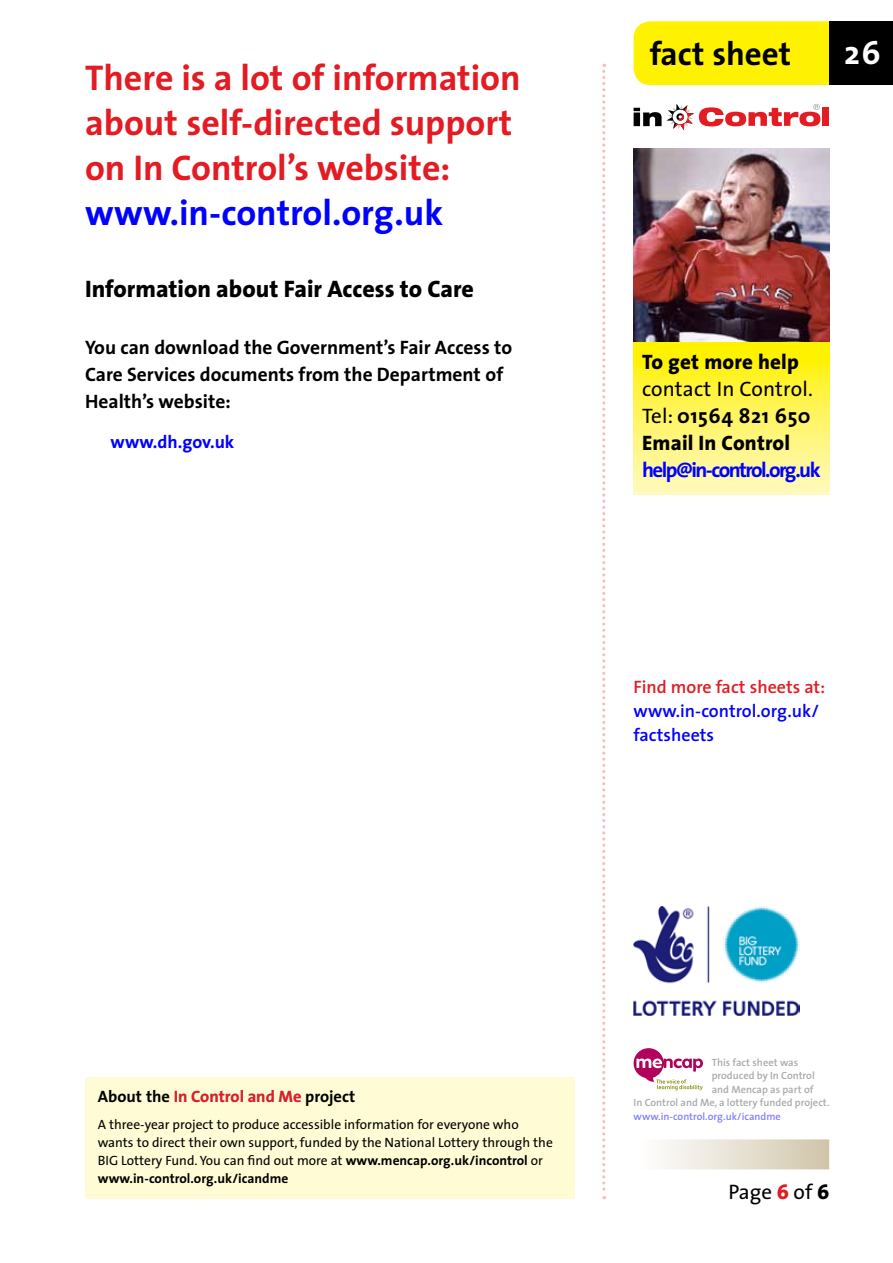
<style>
.page{position:relative;width:893px;height:1263px;background:#fff}
.page>*{position:absolute;margin:0;border:0;box-sizing:border-box;transform-origin:0 0}
.t1{font:700 36px/45px "The Sans";color:#e31b23}
.t2{font:700 36px "The Sans";color:#00f}
.t3{font:700 33px "The Sans";color:#000}
.t4{font:700 33px "The Sans";color:#fff}
.t5{font:800 24px "The Sans";color:#000}
.t6{font:21px/27px "The Sans";color:#000;text-align:justify}
.t7{font:700 21px "The Sans";letter-spacing:-.075em;color:#00f}
.t8{font:800 21px "The Sans";letter-spacing:.01em;color:#000}
.t9{font:700 19.5px/27px "The Sans";color:#000}
.t10{font:600 18px/24px "The Sans";color:#00f}
.t11{font:600 18px "The Sans";color:#e31b23}
.t12{font:700 18px "The Sans";color:#00f}
.t13{font:700 16.5px "The Sans";color:#000}
.t14{font:13.5px/18px "The Sans";color:#000}
.t15{font:600 10.5px "The Sans";color:#a7a9ac}
.t16{font:600 10.5px "The Sans";color:#8080ff}
.s1{font-weight:700}
.s2{font-weight:800}
.s3{color:#a7a9ac}
.s4{font-weight:800;color:#e31b23}
</style>
<div class="page">
<svg style="left:602px;top:64px;width:3px;height:1135px"></svg>
<div style="left:634px;top:21px;width:195px;height:64px;background:#fff200"></div>
<div style="left:650px;top:41px;width:142px;height:24px;background:#fff200"></div>
<div style="left:829px;top:21px;width:64px;height:64px;background:#000"></div>
<div style="left:823px;top:107px;width:6px;height:19px;background:#e31b23"></div>
<svg style="left:634px;top:104px;width:186px;height:26px"></svg>
<svg style="left:634px;top:341px;width:195px;height:153px"></svg>
<img style="left:634px;top:149px;width:195px;height:192px">
<div style="left:634px;top:1139px;width:195px;height:30px;background:linear-gradient(to right,#fff,#d1c6ab)"></div>
<svg style="left:634px;top:1048px;width:69px;height:42px"></svg>
<img style="left:634px;top:907px;width:166px;height:109px">
<div style="left:85px;top:1077px;width:489px;height:122px;background:#fffcd5"></div>
<h1 class="t1" style="left:85px;top:54px;width:437px">There is a lot of information about self-directed support on In Control’s website:</h1>
<h1 class="t2" style="left:85px;top:182px;width:360px">www.in-control.org.uk</h1>
<h3 class="t5" style="left:85px;top:269px;width:390px">Information about Fair Access to Care</h3>
<h3 class="t9" style="left:85px;top:334px;width:429px">You can download the Government’s Fair Access to<br>Care Services documents from the Department of<br>Health’s website:</h3>
<h3 class="t12" style="left:111px;top:427px;width:125px">www.dh.gov.uk</h3>
<h2 class="t3" style="left:650px;top:26px;width:143px">fact sheet</h2>
<h2 class="t4" style="left:844px;top:25px;width:38px">26</h2>
<h3 class="t8" style="left:642px;top:344px;width:158px">To get more help</h3>
<h3 class="t6" style="left:642px;top:375px;width:172px">contact In Control.<br>Tel: <span class="s1">01564 821 650<br></span><span class="s2">Email In Control</span></h3>
<h3 class="t7" style="left:642px;top:453px;width:180px">help@in-control.org.uk</h3>
<h3 class="t11" style="left:634px;top:672px;width:193px">Find more fact sheets at:</h3>
<h3 class="t10" style="left:634px;top:699px;width:187px">www.in-control.org.uk/ factsheets</h3>
<p class="t13" style="left:98px;top:1083px;width:259px">About the <span class="s3">In Control and Me</span> project</p>
<p class="t14" style="left:98px;top:1115px;width:457px">A three-year project to produce accessible information for everyone who wants to direct their own support, funded by the National Lottery through the BIG Lottery Fund. You can find out more at <span class="s1">www.mencap.org.uk/incontrol</span> or <span class="s1">www.in-control.org.uk/icandme</span></p>
<p class="t15" style="left:712px;top:1053px;width:88px">This fact sheet was</p>
<p class="t15" style="left:712px;top:1067px;width:105px">produced by In Control</p>
<p class="t15" style="left:712px;top:1080px;width:103px">and Mencap as part of</p>
<p class="t15" style="left:634px;top:1094px;width:198px">In Control and Me, a lottery funded project.</p>
<p class="t16" style="left:634px;top:1107px;width:149px">www.in-control.org.uk/icandme</p>
<h3 class="t6" style="left:728px;top:1178px;width:102px">Page <span class="s4">6</span> of <span class="s2">6</span></h3>
</div>
